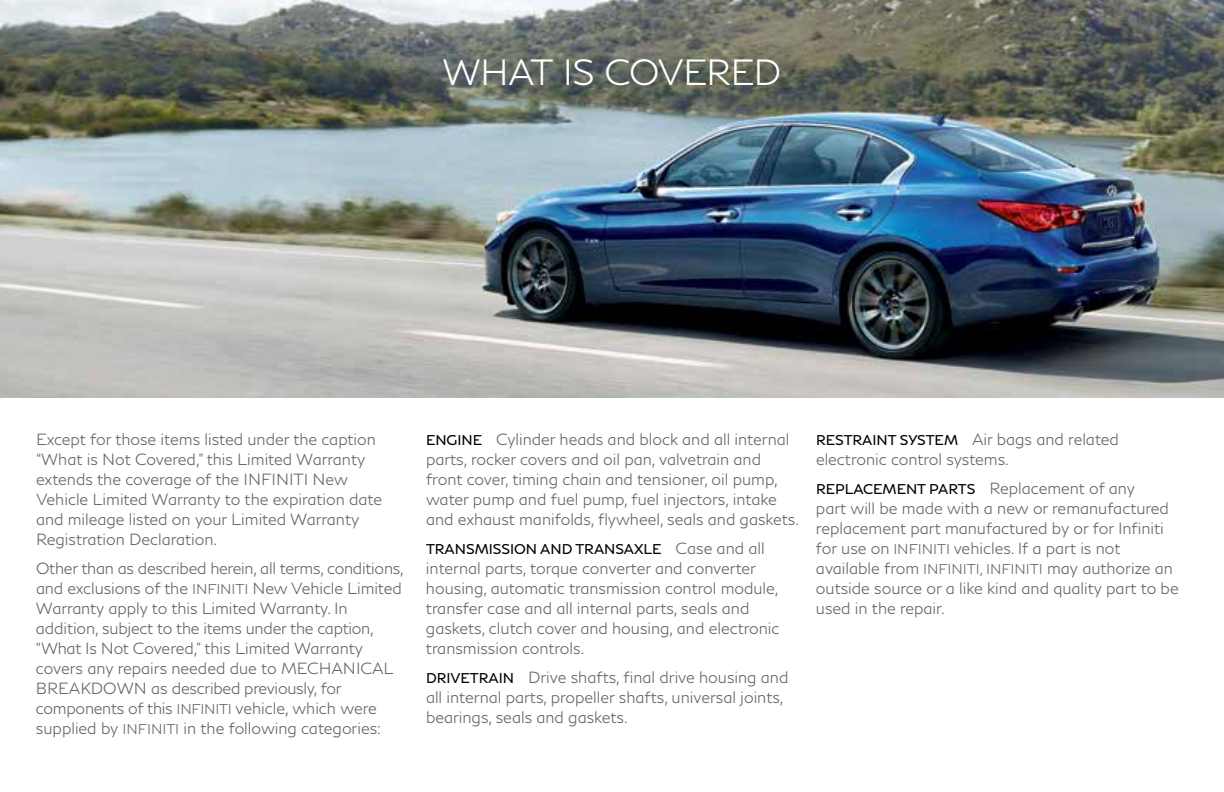
<style>
.page{position:relative;width:1224px;height:792px;background:#fff}
.page>*{position:absolute;margin:0;border:0;box-sizing:border-box;transform-origin:0 0}
.t1{font:300 36px "Infiniti Brand";letter-spacing:-.025em;color:#fff}
.t2{font:300 16px/20px "Infiniti Brand";color:#636569}
.t3{font:14px "Infiniti Brand";color:#000}
.s1{font-size:14px}
.s2{font-weight:400;font-size:14px;color:#000}
.s3{font-weight:300;font-size:16px;color:#636569}
</style>
<div class="page">
<img style="left:0;top:0;width:1224px;height:397px">
<h1 class="t1" style="left:443px;top:48px;width:340px">WHAT IS COVERED</h1>
<p class="t2" style="left:36px;top:429px;width:348px">Except for those items listed under the caption “What is Not Covered,” this Limited Warranty extends the coverage of the INFINITI New Vehicle Limited Warranty to the expiration date and mileage listed on your Limited Warranty Registration Declaration.</p>
<p class="t2" style="left:36px;top:558px;width:370px">Other than as described herein, all terms, conditions, and exclusions of the <span class="s1">INFINITI</span> New Vehicle Limited Warranty apply to this Limited Warranty. In addition, subject to the items under the caption, “What Is Not Covered,” this Limited Warranty covers any repairs needed due to MECHANICAL BREAKDOWN as described previously, for components of this <span class="s1">INFINITI</span> vehicle, which were supplied by <span class="s1">INFINITI</span> in the following categories:</p>
<p class="t2" style="left:426px;top:429px;width:374px"><span class="s2">ENGINE</span> Cylinder heads and block and all internal parts, rocker covers and oil pan, valvetrain and front cover, timing chain and tensioner, oil pump, water pump and fuel pump, fuel injectors, intake and exhaust manifolds, flywheel, seals and gaskets.</p>
<p class="t3" style="left:426px;top:540px;width:340px">TRANSMISSION AND TRANSAXLE <span class="s3">Case and all</span></p>
<p class="t2" style="left:426px;top:558px;width:355px">internal parts, torque converter and converter housing, automatic transmission control module, transfer case and all internal parts, seals and gaskets, clutch cover and housing, and electronic transmission controls.</p>
<p class="t2" style="left:426px;top:667px;width:364px"><span class="s2">DRIVETRAIN</span> Drive shafts, final drive housing and all internal parts, propeller shafts, universal joints, bearings, seals and gaskets.</p>
<p class="t2" style="left:816px;top:429px;width:305px"><span class="s2">RESTRAINT SYSTEM</span> Air bags and related electronic control systems.</p>
<p class="t3" style="left:816px;top:480px;width:321px">REPLACEMENT PARTS <span class="s3">Replacement of any</span></p>
<p class="t2" style="left:816px;top:498px;width:364px">part will be made with a new or remanufactured replacement part manufactured by or for Infiniti for use on <span class="s1">INFINITI</span> vehicles. If a part is not available from <span class="s1">INFINITI, INFINITI</span> may authorize an outside source or a like kind and quality part to be used in the repair.</p>
</div>
